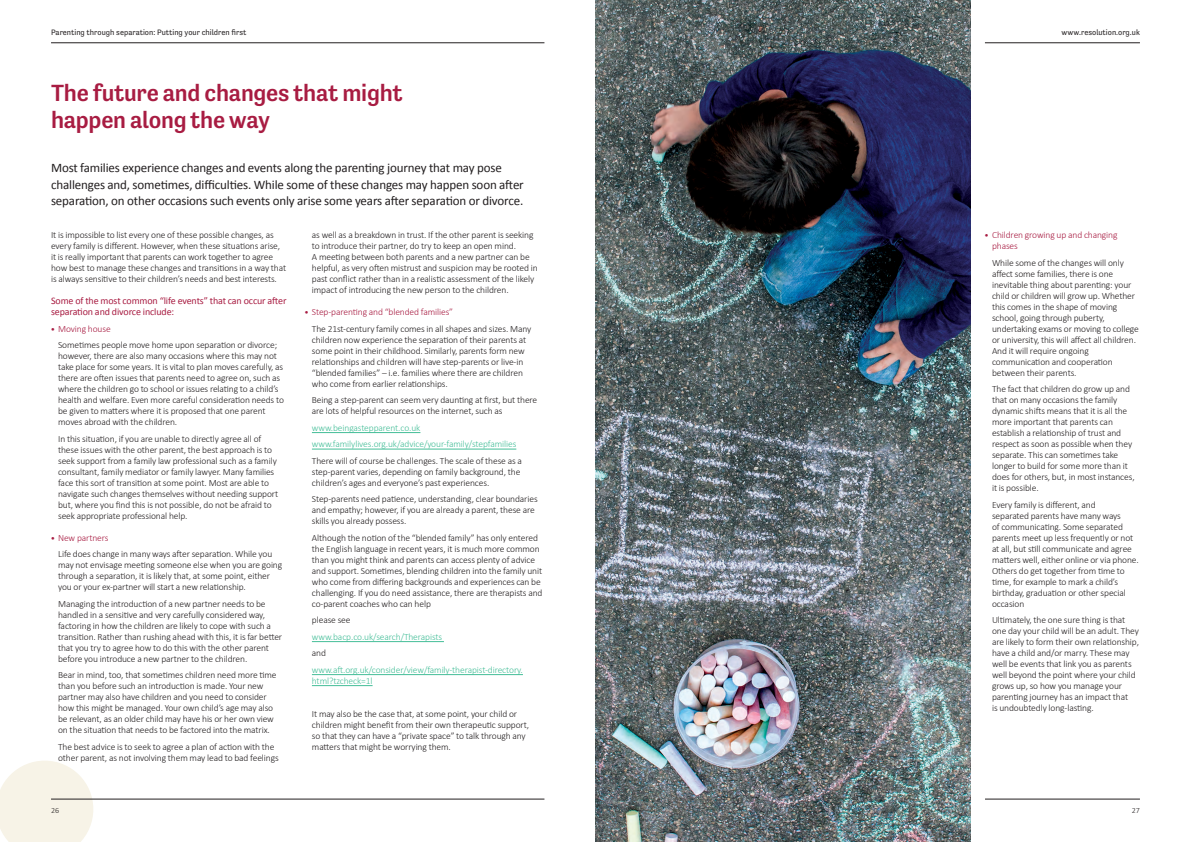
<style>
.page{position:relative;width:1191px;height:842px;background:#fff}
.page>*{position:absolute;margin:0;border:0;box-sizing:border-box;transform-origin:0 0}
.Heading{font:500 24px/27.5px "Tenso";letter-spacing:-.01em;color:#a81c42}
.Standfirst{font:13px/16.5px "Calibri";letter-spacing:-.01em;color:#231f20}
.Sub_Heading{font:10px/11px "Calibri";letter-spacing:-.01em;color:#a81c42}
.Bullet_Point{font:300 9.5px/11px "Calibri";letter-spacing:-.01em;color:#231f20}
.Bullet_Point__Last{font:300 9.5px/11px "Calibri";letter-spacing:-.01em;color:#231f20}
.Body_Text{font:300 9.5px/11px "Calibri";letter-spacing:-.01em;color:#231f20}
.Bullet_Point-2{font:300 9.5px/11px "Calibri";letter-spacing:-.01em;color:#44be98}
.Bullet_Point-3{font:300 9.5px/11px "Calibri";letter-spacing:-.01em;color:#a81c42}
.t1{font:8px "Tenso";color:#231f20}
.t2{font:300 8px "Calibri";color:#231f20}
.s1{font-size:6px}
</style>
<div class="page">
<svg style="left:0;top:761px;width:93px;height:81px;background:#f7f4e9"></svg>
<hr style="left:51px;top:43px;width:493px;height:1px;background:#231f20">
<hr style="left:985px;top:43px;width:155px;height:1px;background:#231f20">
<hr style="left:51px;top:799px;width:493px;height:1px;background:#231f20">
<hr style="left:985px;top:799px;width:155px;height:1px;background:#231f20">
<hr style="left:312px;top:432px;width:108px;height:1px;background:#44be98">
<hr style="left:312px;top:449px;width:204px;height:1px;background:#44be98">
<hr style="left:312px;top:641px;width:132px;height:1px;background:#44be98">
<hr style="left:312px;top:674px;width:211px;height:1px;background:#44be98">
<hr style="left:312px;top:685px;width:60px;height:1px;background:#44be98">
<img style="left:595px;top:0;width:375px;height:842px">
<p class="t1" style="left:51px;top:27px;width:197px">Parenting through separation: Putting your children first</p>
<p class="t1" style="left:1061px;top:27px;width:80px">www.resolution.org.uk</p>
<p class="Heading" style="left:51px;top:79px;width:353px">The future and changes that might happen along the way</p>
<p class="Standfirst" style="left:51px;top:159px;width:474px">Most families experience changes and events along the parenting journey that may pose challenges and, sometimes, difficulties. While some of these changes may happen soon after separation, on other occasions such events only arise some years after separation or divorce.</p>
<p class="Body_Text" style="left:51px;top:229px;width:237px">It is impossible to list every one of these possible changes, as every family is different. However, when these situations arise, it is really important that parents can work together to agree how best to manage these changes and transitions in a way that is always sensitive to their children’s needs and best interests.</p>
<p class="Sub_Heading" style="left:51px;top:295px;width:237px">Some of the most common “life events” that can occur after separation and divorce include:</p>
<p class="Bullet_Point-3" style="left:51px;top:323px;width:61px"><span class="s1">●</span> Moving house</p>
<p class="Bullet_Point" style="left:58px;top:339px;width:227px">Sometimes people move home upon separation or divorce; however, there are also many occasions where this may not take place for some years. It is vital to plan moves carefully, as there are often issues that parents need to agree on, such as where the children go to school or issues relating to a child’s health and welfare. Even more careful consideration needs to be given to matters where it is proposed that one parent moves abroad with the children.</p>
<p class="Bullet_Point__Last" style="left:58px;top:433px;width:222px">In this situation, if you are unable to directly agree all of these issues with the other parent, the best approach is to seek support from a family law professional such as a family consultant, family mediator or family lawyer. Many families face this sort of transition at some point. Most are able to navigate such changes themselves without needing support but, where you find this is not possible, do not be afraid to seek appropriate professional help.</p>
<p class="Bullet_Point-3" style="left:51px;top:532px;width:59px"><span class="s1">●</span> New partners</p>
<p class="Bullet_Point" style="left:58px;top:548px;width:226px">Life does change in many ways after separation. While you may not envisage meeting someone else when you are going through a separation, it is likely that, at some point, either you or your ex-partner will start a new relationship.</p>
<p class="Bullet_Point" style="left:58px;top:598px;width:226px">Managing the introduction of a new partner needs to be handled in a sensitive and very carefully considered way, factoring in how the children are likely to cope with such a transition. Rather than rushing ahead with this, it is far better that you try to agree how to do this with the other parent before you introduce a new partner to the children.</p>
<p class="Bullet_Point" style="left:58px;top:669px;width:220px">Bear in mind, too, that sometimes children need more time than you before such an introduction is made. Your new partner may also have children and you need to consider how this might be managed. Your own child’s age may also be relevant, as an older child may have his or her own view on the situation that needs to be factored into the matrix.</p>
<p class="Bullet_Point__Last" style="left:58px;top:741px;width:222px">The best advice is to seek to agree a plan of action with the other parent, as not involving them may lead to bad feelings</p>
<p class="Bullet_Point__Last" style="left:312px;top:229px;width:227px">as well as a breakdown in trust. If the other parent is seeking to introduce their partner, do try to keep an open mind.<br>A meeting between both parents and a new partner can be helpful, as very often mistrust and suspicion may be rooted in past conflict rather than in a realistic assessment of the likely impact of introducing the new person to the children.</p>
<p class="Bullet_Point-3" style="left:305px;top:306px;width:150px"><span class="s1">●</span> Step-parenting and “blended families”</p>
<p class="Bullet_Point" style="left:312px;top:323px;width:221px">The 21st-century family comes in all shapes and sizes. Many children now experience the separation of their parents at some point in their childhood. Similarly, parents form new relationships and children will have step-parents or live-in “blended families” – i.e. families where there are children who come from earlier relationships.</p>
<p class="Bullet_Point" style="left:312px;top:394px;width:227px">Being a step-parent can seem very daunting at first, but there are lots of helpful resources on the internet, such as</p>
<p class="Bullet_Point-2" style="left:312px;top:422px;width:110px">www.beingastepparent.co.uk</p>
<p class="Bullet_Point-2" style="left:312px;top:438px;width:206px">www.familylives.org.uk/advice/your-family/stepfamilies</p>
<p class="Bullet_Point" style="left:312px;top:455px;width:211px">There will of course be challenges. The scale of these as a step-parent varies, depending on family background, the children’s ages and everyone’s past experiences.</p>
<p class="Bullet_Point" style="left:312px;top:493px;width:227px">Step-parents need patience, understanding, clear boundaries and empathy; however, if you are already a parent, these are skills you already possess.</p>
<p class="Bullet_Point" style="left:312px;top:532px;width:232px">Although the notion of the “blended family” has only entered the English language in recent years, it is much more common than you might think and parents can access plenty of advice and support. Sometimes, blending children into the family unit who come from differing backgrounds and experiences can be challenging. If you do need assistance, there are therapists and co-parent coaches who can help</p>
<p class="Bullet_Point" style="left:312px;top:614px;width:40px">please see</p>
<p class="Bullet_Point-2" style="left:312px;top:631px;width:132px">www.bacp.co.uk/search/Therapists</p>
<p class="Bullet_Point" style="left:312px;top:647px;width:16px">and</p>
<p class="Bullet_Point-2" style="left:312px;top:664px;width:212px">www.aft.org.uk/consider/view/family-therapist-directory. html?tzcheck=1l</p>
<p class="Bullet_Point__Last" style="left:312px;top:708px;width:219px">It may also be the case that, at some point, your child or children might benefit from their own therapeutic support, so that they can have a “private space” to talk through any matters that might be worrying them.</p>
<p class="Bullet_Point-3" style="left:992px;top:229px;width:127px;text-indent:-7px"><span class="s1">●</span> Children growing up and changing phases</p>
<p class="Bullet_Point" style="left:992px;top:257px;width:148px">While some of the changes will only affect some families, there is one inevitable thing about parenting: your child or children will grow up. Whether this comes in the shape of moving school, going through puberty, undertaking exams or moving to college or university, this will affect all children.<br>And it will require ongoing communication and cooperation between their parents.</p>
<p class="Bullet_Point" style="left:992px;top:383px;width:144px">The fact that children do grow up and that on many occasions the family dynamic shifts means that it is all the more important that parents can establish a relationship of trust and respect as soon as possible when they separate. This can sometimes take longer to build for some more than it does for others, but, in most instances, it is possible.</p>
<p class="Bullet_Point" style="left:992px;top:499px;width:148px">Every family is different, and<br>separated parents have many ways<br>of communicating. Some separated parents meet up less frequently or not at all, but still communicate and agree matters well, either online or via phone.<br>Others do get together from time to time, for example to mark a child’s birthday, graduation or other special occasion</p>
<p class="Bullet_Point" style="left:992px;top:614px;width:149px">Ultimately, the one sure thing is that one day your child will be an adult. They are likely to form their own relationship, have a child and/or marry. These may well be events that link you as parents well beyond the point where your child grows up, so how you manage your parenting journey has an impact that<br>is undoubtedly long-lasting.</p>
<p class="t2" style="left:51px;top:806px;width:10px">26</p>
<p class="t2" style="left:1132px;top:806px;width:10px">27</p>
</div>
